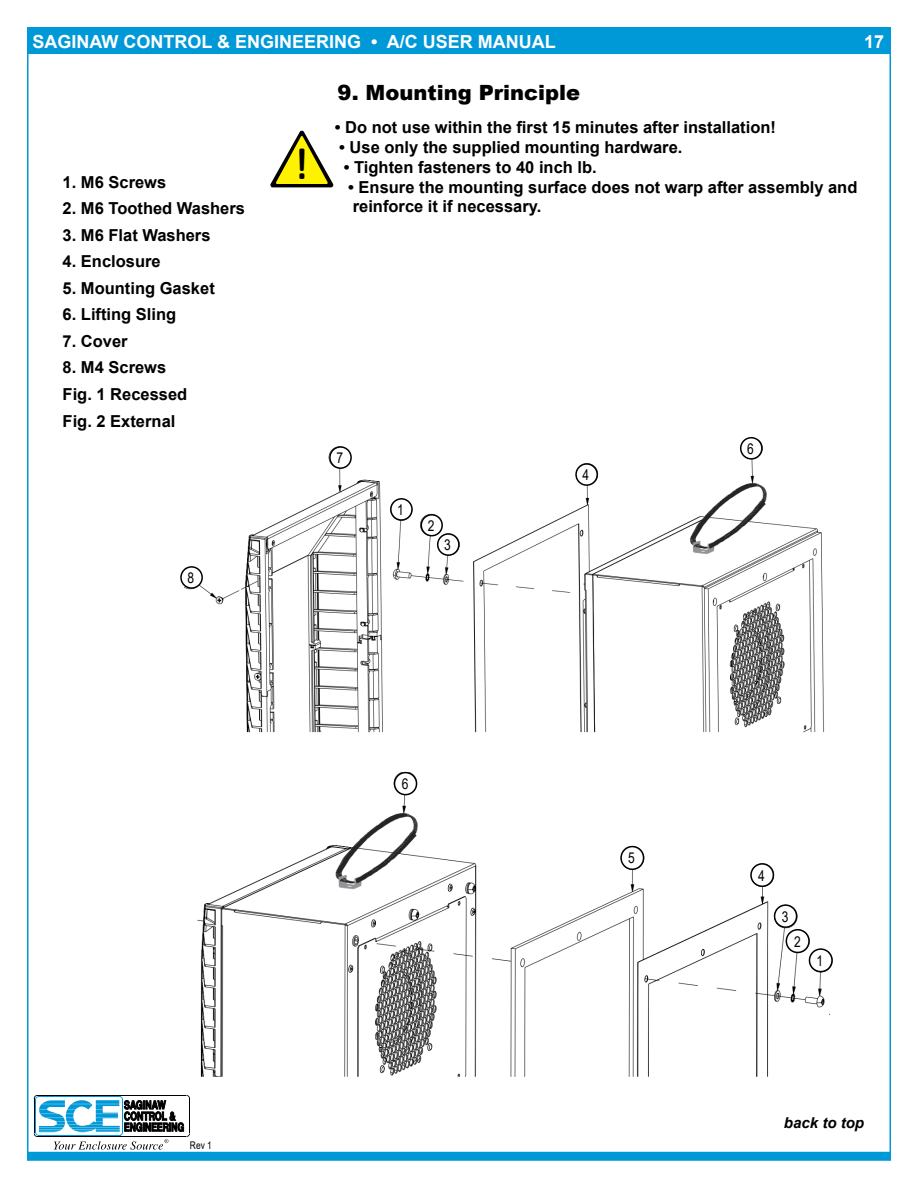
<style>
.page{position:relative;width:918px;height:1188px;background:#fff}
.page>*{position:absolute;margin:0;border:0;box-sizing:border-box;transform-origin:0 0}
.t1{font:700 43.5px "Rift Soft";color:#000}
.t2{font:900 21px "Arial";color:#000}
.t3{font:700 18px "Arial";color:#fff}
.t4{font:700 16.5px/26.5px "Arial";color:#000}
.t5{font:15px "Arial";color:#000;scale:.8 1}
.t6{font:italic 700 15px "Arial";color:#000}
.t7{font:10.5px "Arial";color:#000;scale:.8 1}
.s1{font-weight:400;font-size:12px;color:#000}
</style>
<div class="page">
<div style="left:27px;top:1152px;width:864px;height:9px;background:#0099d8"></div>
<svg style="left:34px;top:1095px;width:156px;height:55px"></svg>
<div style="left:27px;top:27px;width:864px;height:27px;background:#0099d8"></div>
<img style="left:185px;top:440px;width:640px;height:293px">
<img style="left:197px;top:773px;width:636px;height:304px">
<div style="left:741px;top:438px;width:21px;height:21px;background:#fff;border-radius:50%"></div>
<div style="left:740px;top:437px;width:23px;height:23px;border:2px solid #000;border-radius:50%"></div>
<div style="left:395px;top:773px;width:22px;height:22px;background:#fff;border-radius:50%"></div>
<div style="left:394px;top:772px;width:23px;height:23px;border:2px solid #000;border-radius:50%"></div>
<div style="left:621px;top:847px;width:23px;height:22px;background:#fff;border-radius:50%"></div>
<div style="left:620px;top:846px;width:24px;height:24px;border:2px solid #000;border-radius:50%"></div>
<div style="left:576px;top:464px;width:21px;height:21px;background:#fff;border-radius:50%"></div>
<div style="left:575px;top:463px;width:23px;height:23px;border:2px solid #000;border-radius:50%"></div>
<div style="left:751px;top:864px;width:22px;height:22px;background:#fff;border-radius:50%"></div>
<div style="left:750px;top:863px;width:24px;height:24px;border:2px solid #000;border-radius:50%"></div>
<div style="left:438px;top:534px;width:21px;height:21px;background:#fff;border-radius:50%"></div>
<div style="left:437px;top:533px;width:23px;height:23px;border:2px solid #000;border-radius:50%"></div>
<div style="left:775px;top:905px;width:22px;height:22px;background:#fff;border-radius:50%"></div>
<div style="left:774px;top:904px;width:23px;height:24px;border:2px solid #000;border-radius:50%"></div>
<div style="left:421px;top:515px;width:21px;height:21px;background:#fff;border-radius:50%"></div>
<div style="left:421px;top:514px;width:22px;height:22px;border:2px solid #000;border-radius:50%"></div>
<div style="left:786px;top:930px;width:23px;height:22px;background:#fff;border-radius:50%"></div>
<div style="left:786px;top:929px;width:24px;height:24px;border:2px solid #000;border-radius:50%"></div>
<div style="left:391px;top:499px;width:21px;height:21px;background:#fff;border-radius:50%"></div>
<div style="left:390px;top:498px;width:23px;height:23px;border:2px solid #000;border-radius:50%"></div>
<div style="left:809px;top:949px;width:23px;height:23px;background:#fff;border-radius:50%"></div>
<div style="left:809px;top:948px;width:24px;height:24px;border:2px solid #000;border-radius:50%"></div>
<div style="left:330px;top:447px;width:21px;height:21px;background:#fff;border-radius:50%"></div>
<div style="left:329px;top:446px;width:23px;height:23px;border:2px solid #000;border-radius:50%"></div>
<div style="left:181px;top:567px;width:21px;height:21px;background:#fff;border-radius:50%"></div>
<div style="left:180px;top:566px;width:23px;height:23px;border:2px solid #000;border-radius:50%"></div>
<svg style="left:270px;top:130px;width:64px;height:58px"></svg>
<p class="t3" style="left:28px;top:29px;width:529px"><span class="s1">B</span>SAGINAW CONTROL &amp; ENGINEERING • A/C USER MANUAL</p>
<p class="t3" style="left:864px;top:29px;width:22px">17</p>
<p class="t4" style="left:63px;top:169px;width:105px">1. M6 Screws</p>
<p class="t4" style="left:63px;top:195px;width:184px">2. M6 Toothed Washers</p>
<p class="t4" style="left:63px;top:222px;width:149px">3. M6 Flat Washers</p>
<p class="t4" style="left:63px;top:248px;width:100px">4. Enclosure</p>
<p class="t4" style="left:63px;top:275px;width:154px">5. Mounting Gasket</p>
<p class="t4" style="left:63px;top:301px;width:115px">6. Lifting Sling</p>
<p class="t4" style="left:63px;top:328px;width:67px">7. Cover</p>
<p class="t4" style="left:63px;top:355px;width:126px">8. M4 Screws<br>Fig. 1 Recessed<br>Fig. 2 External</p>
<p class="t5" style="left:187px;top:567px;width:10px">8</p>
<h1 class="t1" style="left:298px;top:133px;width:10px">!</h1>
<p class="t2" style="left:338px;top:77px;width:244px">9. Mounting Principle</p>
<p class="t4" style="left:335px;top:114px;width:443px">• Do not use within the first 15 minutes after installation!</p>
<p class="t4" style="left:339px;top:134px;width:345px">• Use only the supplied mounting hardware.</p>
<p class="t4" style="left:344px;top:154px;width:255px">• Tighten fasteners to 40 inch lb.</p>
<p class="t4" style="left:348px;top:177px;width:511px;line-height:19.8px">• Ensure the mounting surface does not warp after assembly and reinforce it if necessary.</p>
<p class="t5" style="left:336px;top:447px;width:10px">7</p>
<p class="t5" style="left:397px;top:499px;width:10px">1</p>
<p class="t5" style="left:428px;top:515px;width:10px">2</p>
<p class="t5" style="left:444px;top:534px;width:10px">3</p>
<p class="t5" style="left:582px;top:464px;width:10px">4</p>
<p class="t5" style="left:747px;top:438px;width:10px">6</p>
<p class="t7" style="left:190px;top:1138px;width:29px">Rev 1</p>
<p class="t5" style="left:402px;top:773px;width:10px">6</p>
<p class="t5" style="left:628px;top:848px;width:10px">5</p>
<p class="t5" style="left:758px;top:865px;width:10px">4</p>
<p class="t5" style="left:782px;top:906px;width:10px">3</p>
<p class="t5" style="left:794px;top:931px;width:10px">2</p>
<p class="t5" style="left:817px;top:950px;width:10px">1</p>
<p class="t6" style="left:784px;top:1113px;width:82px">back to top</p>
</div>
